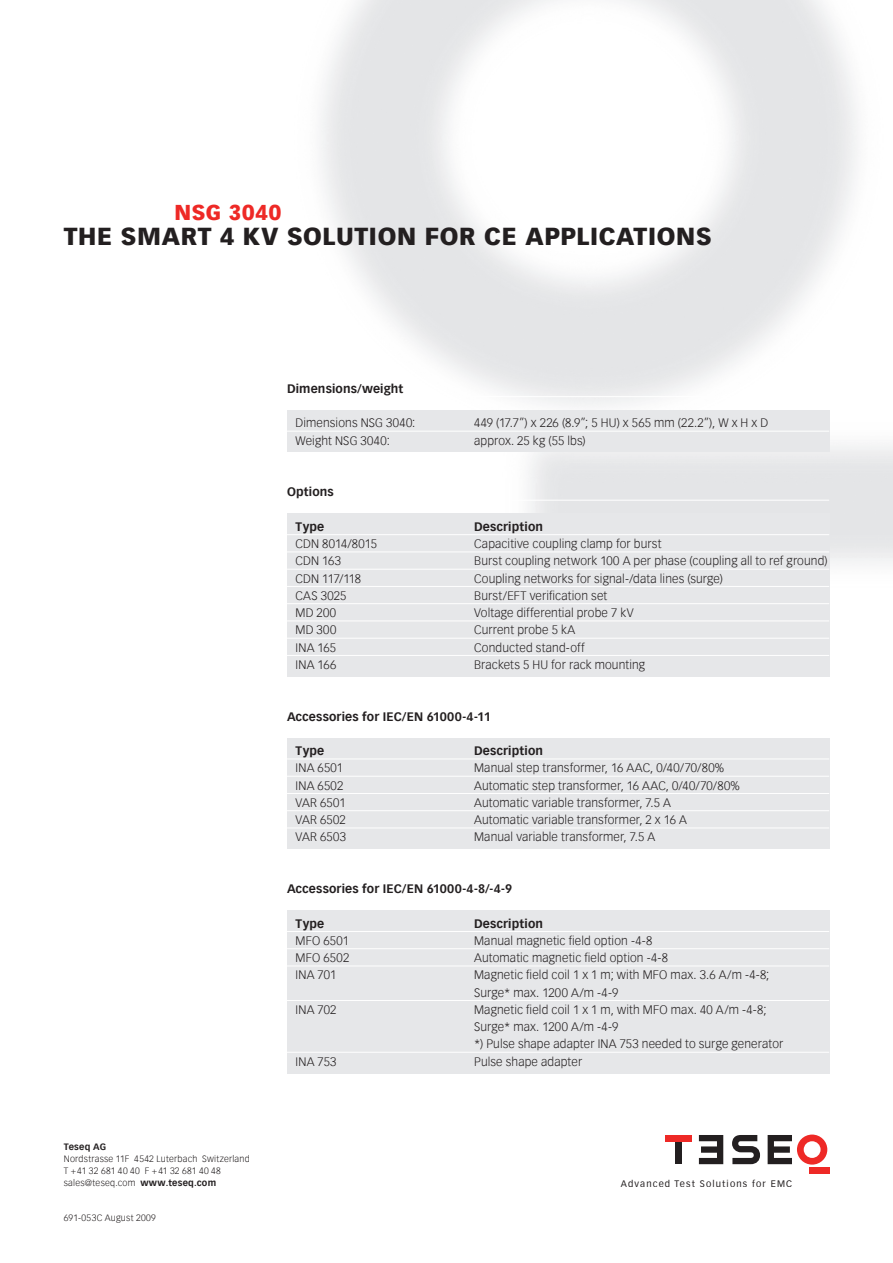
<style>
.page{position:relative;width:893px;height:1263px;background:#fff}
.page>*{position:absolute;margin:0;border:0;box-sizing:border-box;transform-origin:0 0}
.t1{font:900 24px "Vectora Com";letter-spacing:.03em;color:#231f20}
.t2{font:900 21px "Vectora Com";letter-spacing:.035em;color:#ee2926}
.t3{font:300 12px/17.2px "Vectora Com";letter-spacing:.01em;color:#231f20}
.t4{font:700 12px "Vectora Com";letter-spacing:.015em;color:#231f20}
.t5{font:300 12px "Vectora Com";letter-spacing:-.03em;color:#231f20}
.t6{font:9.15px "Vectora Com";letter-spacing:.125em;color:#231f20}
.t7{font:300 9px/12px "Vectora Com";letter-spacing:.03em;color:#231f20}
.t8{font:700 9px "Vectora Com";letter-spacing:.025em;color:#231f20}
.s1{font-weight:700}
</style>
<div class="page">
<div style="left:809px;top:1167px;width:20px;height:6px;background:#ee2926"></div>
<svg style="left:768px;top:1134px;width:59px;height:30px"></svg>
<svg style="left:699px;top:1135px;width:24px;height:29px"></svg>
<div style="left:675px;top:1141px;width:7px;height:23px;background:#231f20"></div>
<div style="left:665px;top:1135px;width:27px;height:6px;background:#ee2926"></div>
<svg style="left:732px;top:1135px;width:28px;height:29px"></svg>
<div style="left:287px;top:410px;width:542px;height:41px;background:#e6e7e9"></div>
<hr style="left:287px;top:431px;width:542px;height:1px;background:#fff">
<div style="left:287px;top:514px;width:542px;height:163px;background:#e6e7e9"></div>
<hr style="left:287px;top:534px;width:542px;height:1px;background:#fff">
<hr style="left:287px;top:551px;width:542px;height:1px;background:#fff">
<hr style="left:287px;top:569px;width:542px;height:1px;background:#fff">
<hr style="left:287px;top:586px;width:542px;height:1px;background:#fff">
<hr style="left:287px;top:603px;width:542px;height:1px;background:#fff">
<hr style="left:287px;top:620px;width:542px;height:1px;background:#fff">
<hr style="left:287px;top:638px;width:542px;height:1px;background:#fff">
<hr style="left:287px;top:655px;width:542px;height:1px;background:#fff">
<div style="left:287px;top:738px;width:542px;height:111px;background:#e6e7e9"></div>
<hr style="left:287px;top:758px;width:542px;height:1px;background:#fff">
<hr style="left:287px;top:776px;width:542px;height:1px;background:#fff">
<hr style="left:287px;top:793px;width:542px;height:1px;background:#fff">
<hr style="left:287px;top:810px;width:542px;height:1px;background:#fff">
<hr style="left:287px;top:827px;width:542px;height:1px;background:#fff">
<div style="left:287px;top:910px;width:542px;height:163px;background:#e6e7e9"></div>
<hr style="left:287px;top:931px;width:542px;height:1px;background:#fff">
<hr style="left:287px;top:948px;width:542px;height:1px;background:#fff">
<hr style="left:287px;top:965px;width:542px;height:1px;background:#fff">
<hr style="left:287px;top:1000px;width:542px;height:1px;background:#fff">
<hr style="left:287px;top:1052px;width:542px;height:1px;background:#fff">
<h2 class="t2" style="left:174px;top:200px;width:108px">NSG 3040</h2>
<h1 class="t1" style="left:64px;top:221px;width:649px">THE SMART 4 KV SOLUTION FOR CE APPLICATIONS</h1>
<p class="t4" style="left:287px;top:381px;width:118px">Dimensions/weight</p>
<p class="t3" style="left:296px;top:414px;width:121px">Dimensions NSG 3040:</p>
<p class="t3" style="left:474px;top:414px;width:296px">449 (17.7”) x 226 (8.9”; 5 HU) x 565 mm (22.2”), W x H x D</p>
<p class="t3" style="left:296px;top:432px;width:96px">Weight NSG 3040:</p>
<p class="t3" style="left:474px;top:432px;width:113px">approx. 25 kg (55 lbs)</p>
<p class="t4" style="left:287px;top:485px;width:48px">Options</p>
<p class="t4" style="left:296px;top:519px;width:30px">Type</p>
<p class="t4" style="left:474px;top:519px;width:71px">Description</p>
<p class="t3" style="left:296px;top:535px;width:83px">CDN 8014/8015</p>
<p class="t3" style="left:474px;top:535px;width:189px">Capacitive coupling clamp for burst</p>
<p class="t3" style="left:296px;top:552px;width:47px">CDN 163</p>
<p class="t3" style="left:474px;top:552px;width:355px">Burst coupling network 100 A per phase (coupling all to ref ground)</p>
<p class="t5" style="left:296px;top:571px;width:67px">CDN 117/118</p>
<p class="t3" style="left:474px;top:570px;width:250px">Coupling networks for signal-/data lines (surge)</p>
<p class="t3" style="left:296px;top:587px;width:52px">CAS 3025</p>
<p class="t3" style="left:474px;top:587px;width:135px">Burst/EFT verification set</p>
<p class="t3" style="left:296px;top:604px;width:42px">MD 200</p>
<p class="t3" style="left:474px;top:604px;width:161px">Voltage differential probe 7 kV</p>
<p class="t3" style="left:296px;top:621px;width:42px">MD 300</p>
<p class="t3" style="left:474px;top:621px;width:103px">Current probe 5 kA</p>
<p class="t3" style="left:296px;top:639px;width:42px">INA 165</p>
<p class="t3" style="left:474px;top:639px;width:112px">Conducted stand-off</p>
<p class="t3" style="left:296px;top:656px;width:42px">INA 166</p>
<p class="t3" style="left:474px;top:656px;width:173px">Brackets 5 HU for rack mounting</p>
<p class="t4" style="left:287px;top:709px;width:205px">Accessories for IEC/EN 61000-4-11</p>
<p class="t4" style="left:296px;top:743px;width:30px">Type</p>
<p class="t4" style="left:474px;top:743px;width:71px">Description</p>
<p class="t3" style="left:296px;top:759px;width:49px">INA 6501</p>
<p class="t3" style="left:474px;top:759px;width:252px">Manual step transformer, 16 AAC, 0/40/70/80%</p>
<p class="t3" style="left:296px;top:777px;width:49px">INA 6502</p>
<p class="t3" style="left:474px;top:777px;width:267px">Automatic step transformer, 16 AAC, 0/40/70/80%</p>
<p class="t3" style="left:296px;top:794px;width:52px">VAR 6501</p>
<p class="t3" style="left:474px;top:794px;width:198px">Automatic variable transformer, 7.5 A</p>
<p class="t3" style="left:296px;top:811px;width:52px">VAR 6502</p>
<p class="t3" style="left:474px;top:811px;width:214px">Automatic variable transformer, 2 x 16 A</p>
<p class="t3" style="left:296px;top:828px;width:52px">VAR 6503</p>
<p class="t3" style="left:474px;top:828px;width:183px">Manual variable transformer, 7.5 A</p>
<p class="t4" style="left:287px;top:881px;width:227px">Accessories for IEC/EN 61000-4-8/-4-9</p>
<p class="t8" style="left:64px;top:1142px;width:44px">Teseq AG</p>
<p class="t7" style="left:64px;top:1153px;width:187px">Nordstrasse 11F 4542 Luterbach Switzerland<br>T + 41 32 681 40 40 F + 41 32 681 40 48 sales@teseq.com <span class="s1">www.teseq.com</span></p>
<p class="t7" style="left:64px;top:1212px;width:94px">691-053C August 2009</p>
<p class="t4" style="left:296px;top:916px;width:30px">Type</p>
<p class="t4" style="left:474px;top:916px;width:71px">Description</p>
<p class="t3" style="left:296px;top:932px;width:55px">MFO 6501</p>
<p class="t3" style="left:474px;top:932px;width:180px">Manual magnetic field option -4-8</p>
<p class="t3" style="left:296px;top:949px;width:55px">MFO 6502</p>
<p class="t3" style="left:474px;top:949px;width:195px">Automatic magnetic field option -4-8</p>
<p class="t3" style="left:296px;top:966px;width:42px">INA 701</p>
<p class="t3" style="left:474px;top:966px;width:297px">Magnetic field coil 1 x 1 m; with MFO max. 3.6 A/m -4-8;<br>Surge* max. 1200 A/m -4-9</p>
<p class="t3" style="left:296px;top:1001px;width:42px">INA 702</p>
<p class="t3" style="left:474px;top:1001px;width:311px">Magnetic field coil 1 x 1 m, with MFO max. 40 A/m -4-8;<br>Surge* max. 1200 A/m -4-9<br>*) Pulse shape adapter INA 753 needed to surge generator</p>
<p class="t3" style="left:296px;top:1053px;width:42px">INA 753</p>
<p class="t3" style="left:474px;top:1053px;width:110px">Pulse shape adapter</p>
<p class="t6" style="left:621px;top:1178px;width:173px">Advanced Test Solutions for EMC</p>
</div>
